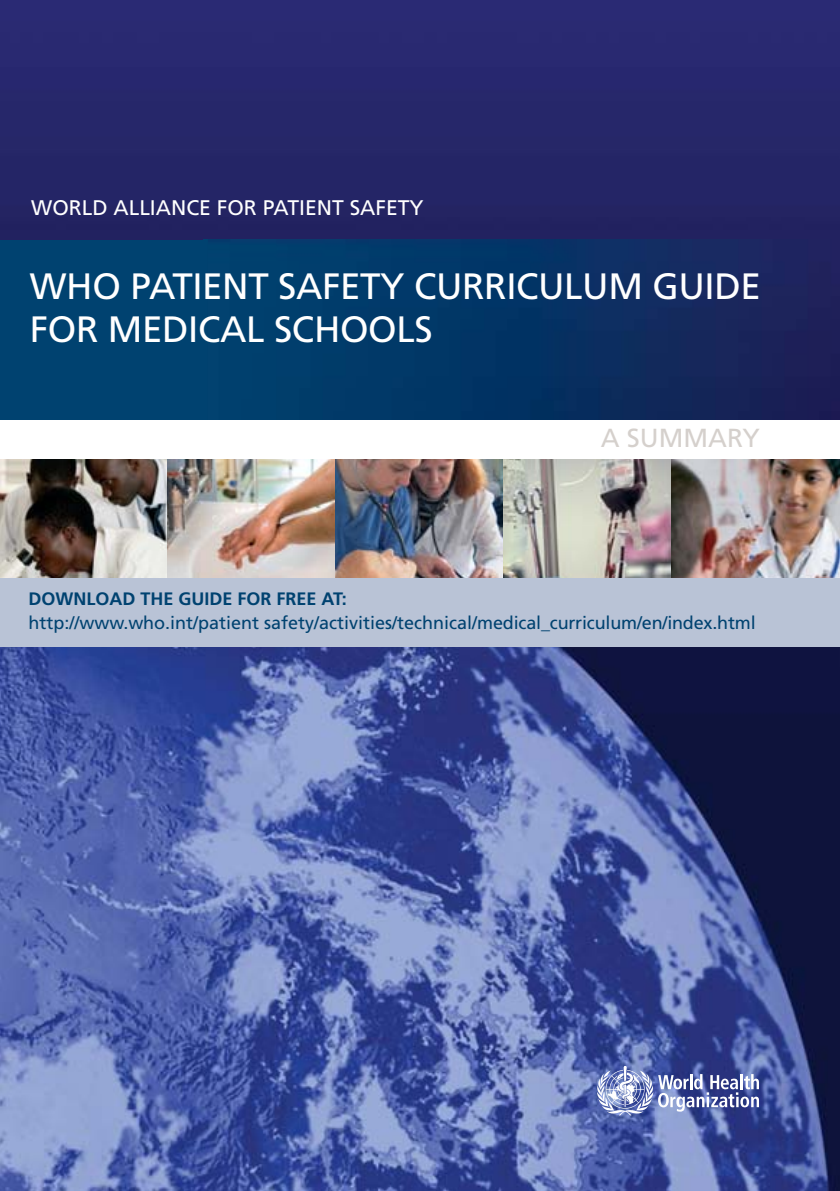
<style>
.page{position:relative;width:840px;height:1191px;background:#fff}
.page>*{position:absolute;margin:0;border:0;box-sizing:border-box;transform-origin:0 0}
.t1{font:36.6px/42.2px "Frutiger";letter-spacing:-.01em;color:#fff}
.t2{font:26.2px "Frutiger";color:#d5d0cc}
.t3{font:21.2px "Frutiger";color:#fff}
.t4{font:18px "Frutiger";color:#004270}
.t5{font:700 18px "Frutiger";color:#004270}
</style>
<div class="page">
<img style="left:0;top:0;width:839px;height:1191px">
<svg style="left:596px;top:1066px;width:162px;height:49px"></svg>
<div style="left:0;top:420px;width:839px;height:39px;background:#fff"></div>
<div style="left:0;top:240px;width:208px;height:180px;background:#004270"></div>
<img style="left:208px;top:240px;width:631px;height:180px">
<img style="left:0;top:459px;width:839px;height:119px">
<div style="left:0;top:578px;width:839px;height:68px;background:#b9c3d6"></div>
<p class="t3" style="left:31px;top:199px;width:394px">WORLD ALLIANCE FOR PATIENT SAFETY</p>
<h1 class="t1" style="left:30px;top:268px;width:732px">WHO PATIENT SAFETY CURRICULUM GUIDE<br>FOR MEDICAL SCHOOLS</h1>
<h2 class="t2" style="left:600px;top:427px;width:161px">A SUMMARY</h2>
<p class="t5" style="left:28px;top:592px;width:320px">DOWNLOAD THE GUIDE FOR FREE AT:</p>
<p class="t4" style="left:28px;top:616px;width:728px">http://www.who.int/patient safety/activities/technical/medical_curriculum/en/index.html</p>
</div>
